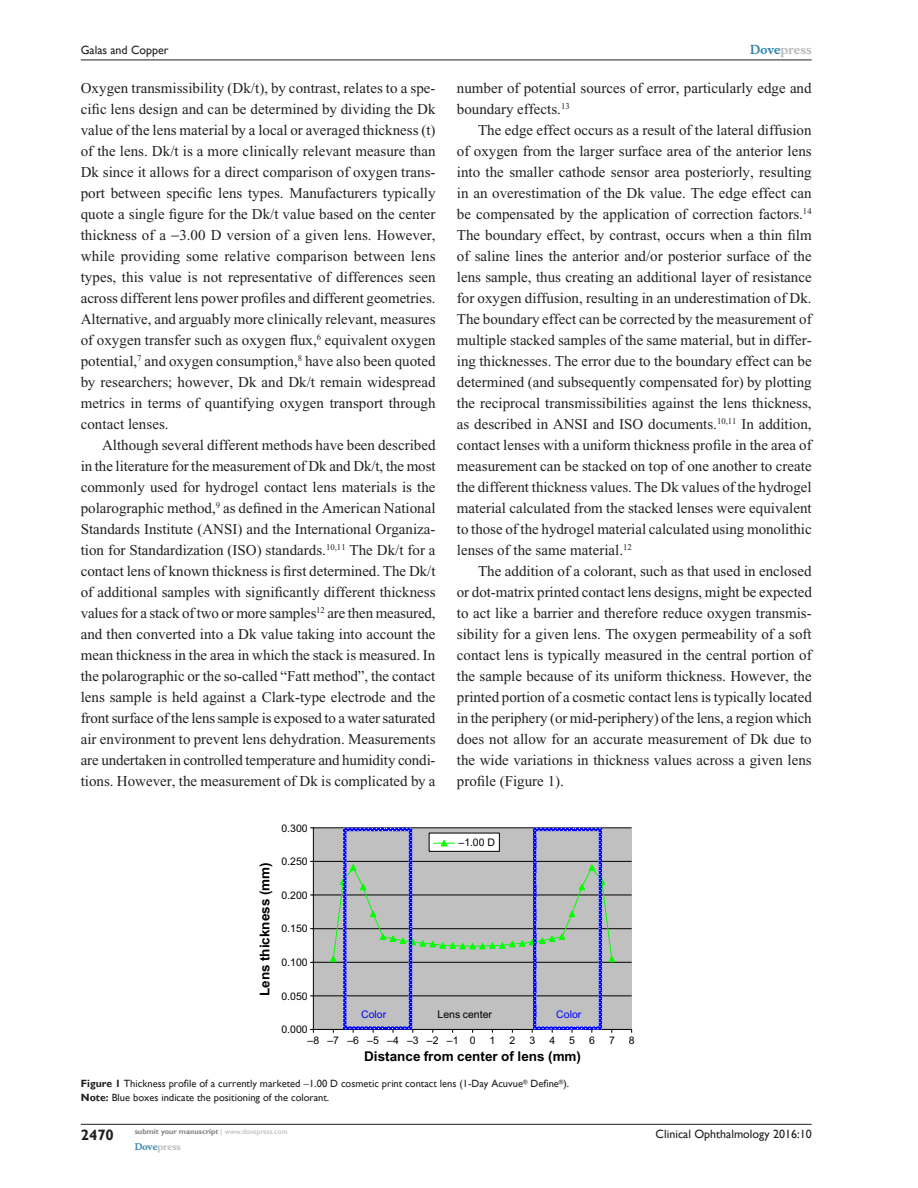
<style>
.page{position:relative;width:918px;height:1188px;background:#fff}
.page>*{position:absolute;margin:0;border:0;box-sizing:border-box;transform-origin:0 0}
.Tx{font:15px/21px "Times New Roman";color:#231f20;text-align:justify}
.RunFolio-V{font:700 15px "Gill Sans";color:#231f20}
.t1{font:700 13.5px "Arial";color:#000}
.RunF-V{font:12px "Gill Sans";color:#231f20}
.RunH-V{font:12px "Gill Sans";color:#231f20}
.RunH-Brand-V{font:700 12px "Musee";color:#b8b9bc}
.FigC{font:10.5px "Gill Sans";color:#231f20}
.t2{font:10.5px "Arial";color:#000}
.FigSNRI{font:10.5px "Gill Sans";color:#231f20}
.t3{font:10.5px "Arial";color:#00f}
.RunF-Brand-V{font:700 9px "Musee";color:#b8b9bc}
.RunF-SubmityourMS-V{font:700 7.5px "Gill Sans";color:#808285}
.s1{color:#3485ae}
.s2{font-weight:700}
.s3{font-weight:400;color:#b8b9bc}
</style>
<div class="page">
<hr style="left:81px;top:1124px;width:731px;height:1px;background:#231f20">
<hr style="left:81px;top:60px;width:731px;height:1px;background:#231f20">
<div style="left:313px;top:828px;width:319px;height:202px;background:#c0c0c0"></div>
<hr style="left:313px;top:996px;width:319px;height:1px;background:#000">
<hr style="left:313px;top:962px;width:319px;height:1px;background:#000">
<hr style="left:313px;top:928px;width:319px;height:1px;background:#000">
<hr style="left:313px;top:895px;width:319px;height:1px;background:#000">
<hr style="left:313px;top:861px;width:319px;height:1px;background:#000">
<hr style="left:313px;top:827px;width:319px;height:1px;background:#000">
<hr style="left:313px;top:828px;width:1px;height:201px;background:#000">
<hr style="left:313px;top:1029px;width:319px;height:1px;background:#000">
<svg style="left:329px;top:864px;width:287px;height:99px"></svg>
<div style="left:429px;top:833px;width:71px;height:19px;background:#fff;border:1px solid #000"></div>
<svg style="left:433px;top:840px;width:22px;height:7px"></svg>
<svg style="left:343px;top:828px;width:4px;height:202px"></svg>
<hr style="left:343px;top:828px;width:69px;height:3px;background:#bfbfbf;border-radius:2px">
<hr style="left:409px;top:828px;width:3px;height:202px;background:#bfbfbf;border-radius:2px">
<svg style="left:343px;top:1026px;width:69px;height:4px"></svg>
<hr style="left:533px;top:828px;width:3px;height:202px;background:#bfbfbf;border-radius:2px">
<hr style="left:599px;top:828px;width:3px;height:202px;background:#bfbfbf;border-radius:2px">
<svg style="left:533px;top:1026px;width:69px;height:4px"></svg>
<p class="RunH-V" style="left:81px;top:43px;width:89px">Galas and Copper</p>
<p class="Tx" style="left:81px;top:77px;width:356px">Oxygen transmissibility (Dk/t), by contrast, relates to a spe&shy;cific lens design and can be determined by dividing the Dk value of the lens material by a local or averaged thickness (t) of the lens. Dk/t is a more clinically relevant measure than Dk since it allows for a direct comparison of oxygen trans&shy;port between specific lens types. Manufacturers typically quote a single figure for the Dk/t value based on the center thickness of a 3.00 D version of a given lens. However, while providing some relative comparison between lens types, this value is not representative of differences seen across different lens power profiles and different geometries.<br>Alternative, and arguably more clinically relevant, measures of oxygen transfer such as oxygen flux,<sup>6</sup> equivalent oxygen potential,<sup>7</sup> and oxygen consumption,<sup>8</sup> have also been quoted by researchers; however, Dk and Dk/t remain widespread metrics in terms of quantifying oxygen transport through contact lenses.</p>
<p class="Tx" style="left:81px;top:434px;width:356px;text-indent:21px">Although several different methods have been described in the literature for the measurement of Dk and Dk/t, the most commonly used for hydrogel contact lens materials is the polarographic method,<sup>9</sup> as defined in the American National Standards Institute (ANSI) and the International Organiza&shy;tion for Standardization (ISO) standards.<sup>10,11</sup> The Dk/t for a contact lens of known thickness is first determined. The Dk/t of additional samples with significantly different thickness values for a stack of two or more samples<sup>12</sup> are then measured, and then converted into a Dk value taking into account the mean thickness in the area in which the stack is measured. In the polarographic or the so-called “Fatt method”, the contact lens sample is held against a Clark-type electrode and the front surface of the lens sample is exposed to a water saturated air environment to prevent lens dehydration. Measurements are undertaken in controlled temperature and humidity condi&shy;tions. However, the measurement of Dk is complicated by a</p>
<p class="t2" style="left:281px;top:821px;width:28px">0.300</p>
<p class="t1" style="left:256px;top:996px;width:135px;rotate:-90deg">Lens thickness (mm)</p>
<p class="t2" style="left:281px;top:855px;width:28px">0.250</p>
<p class="t2" style="left:281px;top:888px;width:28px">0.200</p>
<p class="t2" style="left:281px;top:922px;width:28px">0.150</p>
<p class="t2" style="left:281px;top:955px;width:28px">0.100</p>
<p class="t2" style="left:281px;top:989px;width:28px">0.050</p>
<p class="RunH-Brand-V" style="left:750px;top:43px;width:63px"><span class="s1">Dove</span>press</p>
<p class="Tx" style="left:457px;top:77px;width:356px">number of potential sources of error, particularly edge and boundary effects.<sup>13</sup></p>
<p class="Tx" style="left:457px;top:119px;width:356px;text-indent:21px">The edge effect occurs as a result of the lateral diffusion of oxygen from the larger surface area of the anterior lens into the smaller cathode sensor area posteriorly, resulting in an overestimation of the Dk value. The edge effect can be compensated by the application of correction factors.<sup>14<br></sup>The boundary effect, by contrast, occurs when a thin film of saline lines the anterior and/or posterior surface of the lens sample, thus creating an additional layer of resistance for oxygen diffusion, resulting in an underestimation of Dk.<br>The boundary effect can be corrected by the measurement of multiple stacked samples of the same material, but in differ&shy;ing thicknesses. The error due to the boundary effect can be determined (and subsequently compensated for) by plotting the reciprocal transmissibilities against the lens thickness, as described in ANSI and ISO documents.<sup>10,11</sup> In addition, contact lenses with a uniform thickness profile in the area of measurement can be stacked on top of one another to create the different thickness values. The Dk values of the hydrogel material calculated from the stacked lenses were equivalent to those of the hydrogel material calculated using monolithic lenses of the same material.<sup>12</sup></p>
<p class="Tx" style="left:457px;top:560px;width:357px;text-indent:21px">The addition of a colorant, such as that used in enclosed or dot-matrix printed contact lens designs, might be expected to act like a barrier and therefore reduce oxygen transmis&shy;sibility for a given lens. The oxygen permeability of a soft contact lens is typically measured in the central portion of the sample because of its uniform thickness. However, the printed portion of a cosmetic contact lens is typically located in the periphery (or mid-periphery) of the lens, a region which does not allow for an accurate measurement of Dk due to the wide variations in thickness values across a given lens profile (Figure 1).</p>
<p class="t2" style="left:459px;top:835px;width:38px">–1.00 D</p>
<p class="t2" style="left:281px;top:1023px;width:28px">0.000</p>
<p class="t2" style="left:438px;top:1007px;width:56px">Lens center</p>
<p class="t3" style="left:361px;top:1007px;width:27px">Color</p>
<p class="t3" style="left:556px;top:1007px;width:27px">Color</p>
<p class="t2" style="left:308px;top:1033px;width:170px">–8 –7 –6 –5 –4 –3 –2 –1 0</p>
<p class="t2" style="left:490px;top:1033px;width:7px">1</p>
<p class="t2" style="left:510px;top:1033px;width:7px">2</p>
<p class="t2" style="left:529px;top:1033px;width:7px">3</p>
<p class="t2" style="left:549px;top:1033px;width:7px">4</p>
<p class="t2" style="left:569px;top:1033px;width:7px">5</p>
<p class="t2" style="left:589px;top:1033px;width:7px">6</p>
<p class="t2" style="left:609px;top:1033px;width:7px">7</p>
<p class="t2" style="left:629px;top:1033px;width:7px">8</p>
<p class="t1" style="left:364px;top:1047px;width:218px">Distance from center of lens (mm)</p>
<p class="FigC" style="left:81px;top:1077px;width:490px"><span class="s2">Figure 1</span> Thickness profile of a currently marketed 1.00 D cosmetic print contact lens (1-Day Acuvue<sup>®</sup> Define<sup>®</sup>).</p>
<p class="FigSNRI" style="left:81px;top:1091px;width:250px"><span class="s2">Note:</span> Blue boxes indicate the positioning of the colorant.</p>
<p class="RunFolio-V" style="left:81px;top:1126px;width:35px">2470</p>
<p class="RunF-SubmityourMS-V" style="left:135px;top:1127px;width:154px">submit your manuscript <span class="s3">| www.dovepress.com</span></p>
<p class="RunF-Brand-V" style="left:135px;top:1141px;width:48px"><span class="s1">Dove</span>press</p>
<p class="RunF-V" style="left:656px;top:1127px;width:158px">Clinical Ophthalmology 2016:10</p>
</div>
